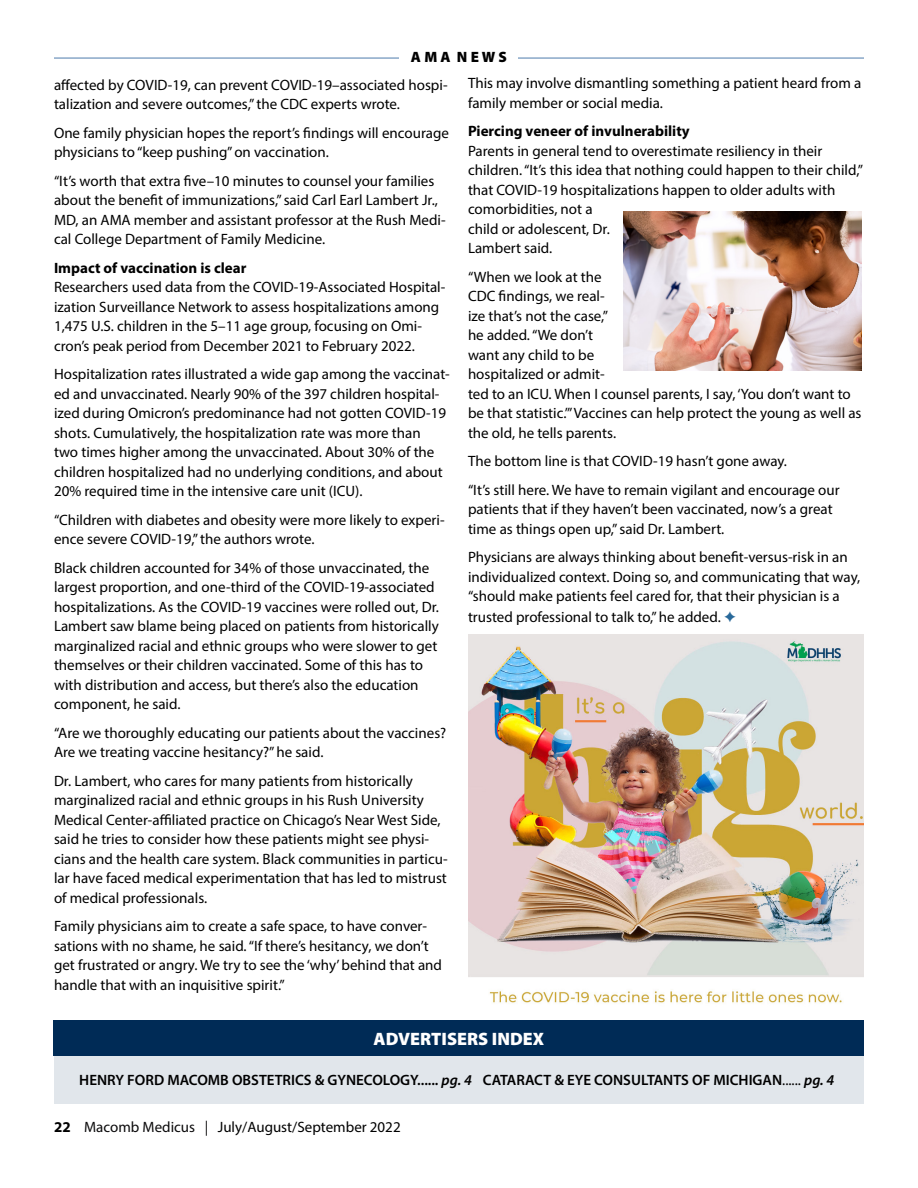
<style>
.page{position:relative;width:918px;height:1188px;background:#fff}
.page>*{position:absolute;margin:0;border:0;box-sizing:border-box;transform-origin:0 0}
.t1{font:900 18px "Myriad Pro";color:#fff}
.t2{font:15px/19.5px "Myriad Pro";color:#000}
.t3{font:600 15px "Myriad Pro";color:#000}
.t4{font:700 15px "Myriad Pro";color:#000}
.t5{font:900 15px "Myriad Pro";color:#000}
.s1{font-style:italic}
.s2{font-weight:400}
.s3{font-weight:700}
.s4{color:#0b0a0b}
</style>
<div class="page">
<img style="left:624px;top:212px;width:238px;height:159px">
<div style="left:54px;top:1049px;width:810px;height:54px;background:#e1e6eb"></div>
<div style="left:54px;top:1021px;width:810px;height:35px;background:#002b56"></div>
<hr style="left:54px;top:57px;width:810px;height:2px;background:#89a7c8">
<div style="left:400px;top:51px;width:118px;height:26px;background:#fff"></div>
<img style="left:468px;top:635px;width:396px;height:368px">
<p class="t5" style="left:411px;top:47px;width:98px">A M A N E W S</p>
<p class="t2" style="left:54px;top:75px;width:395px">affected by COVID-19, can prevent COVID-19–associated hospi&shy;talization and severe outcomes,” the CDC experts wrote.</p>
<p class="t2" style="left:54px;top:123px;width:396px">One family physician hopes the report’s findings will encourage physicians to “keep pushing” on vaccination.</p>
<p class="t2" style="left:54px;top:171px;width:393px">“It’s worth that extra five–10 minutes to counsel your families about the benefit of immunizations,” said Carl Earl Lambert Jr., MD, an AMA member and assistant professor at the Rush Medi&shy;cal College Department of Family Medicine.</p>
<p class="t4" style="left:54px;top:258px;width:194px">Impact of vaccination is clear</p>
<p class="t2" style="left:54px;top:277px;width:393px">Researchers used data from the COVID-19-Associated Hospital&shy;ization Surveillance Network to assess hospitalizations among 1,475 U.S. children in the 5–11 age group, focusing on Omi&shy;cron’s peak period from December 2021 to February 2022.</p>
<p class="t2" style="left:54px;top:364px;width:397px">Hospitalization rates illustrated a wide gap among the vaccinat&shy;ed and unvaccinated. Nearly 90% of the 397 children hospital&shy;ized during Omicron’s predominance had not gotten COVID-19 shots. Cumulatively, the hospitalization rate was more than<br>two times higher among the unvaccinated. About 30% of the children hospitalized had no underlying conditions, and about 20% required time in the intensive care unit (ICU).</p>
<p class="t2" style="left:54px;top:510px;width:392px">“Children with diabetes and obesity were more likely to experi&shy;ence severe COVID-19,” the authors wrote.</p>
<p class="t2" style="left:54px;top:558px;width:386px">Black children accounted for 34% of those unvaccinated, the largest proportion, and one-third of the COVID-19-associated hospitalizations. As the COVID-19 vaccines were rolled out, Dr.<br>Lambert saw blame being placed on patients from historically marginalized racial and ethnic groups who were slower to get themselves or their children vaccinated. Some of this has to with distribution and access, but there’s also the education component, he said.</p>
<p class="t2" style="left:54px;top:723px;width:394px">“Are we thoroughly educating our patients about the vaccines?<br>Are we treating vaccine hesitancy?” he said.</p>
<p class="t2" style="left:54px;top:771px;width:395px">Dr. Lambert, who cares for many patients from historically marginalized racial and ethnic groups in his Rush University Medical Center-affiliated practice on Chicago’s Near West Side, said he tries to consider how these patients might see physi&shy;cians and the health care system. Black communities in particu&shy;lar have faced medical experimentation that has led to mistrust of medical professionals.</p>
<p class="t2" style="left:54px;top:916px;width:390px">Family physicians aim to create a safe space, to have conver&shy;sations with no shame, he said. “If there’s hesitancy, we don’t get frustrated or angry. We try to see the ‘why’ behind that and handle that with an inquisitive spirit.”</p>
<p class="t2" style="left:468px;top:73px;width:395px">This may involve dismantling something a patient heard from a family member or social media.</p>
<p class="t4" style="left:468px;top:121px;width:223px">Piercing veneer of invulnerability</p>
<p class="t2" style="left:468px;top:141px;width:397px">Parents in general tend to overestimate resiliency in their children. “It’s this idea that nothing could happen to their child,” that COVID-19 hospitalizations happen to older adults with comorbidities, not a<br>child or adolescent, Dr.<br>Lambert said.</p>
<p class="t2" style="left:468px;top:267px;width:395px">“When we look at the<br>CDC findings, we real-<br>ize that’s not the case,”<br>he added. “We don’t<br>want any child to be<br>hospitalized or admit-<br>ted to an ICU. When I counsel parents, I say, ‘You don’t want to be that statistic.’” Vaccines can help protect the young as well as the old, he tells parents.</p>
<p class="t2" style="left:468px;top:451px;width:321px">The bottom line is that COVID-19 hasn’t gone away.</p>
<p class="t2" style="left:468px;top:480px;width:373px">“It’s still here. We have to remain vigilant and encourage our</p>
<p class="t2" style="left:468px;top:499px;width:366px">patients that if they haven’t been vaccinated, now’s a great time as things open up,” said Dr. Lambert.</p>
<p class="t2" style="left:468px;top:547px;width:394px">Physicians are always thinking about benefit-versus-risk in an individualized context. Doing so, and communicating that way, “should make patients feel cared for, that their physician is a</p>
<p class="t2" style="left:468px;top:607px;width:254px">trusted professional to talk to,” he added.</p>
<p class="t1" style="left:374px;top:1027px;width:172px">ADVERTISERS INDEX</p>
<p class="t3" style="left:79px;top:1070px;width:757px">HENRY FORD MACOMB OBSTETRICS &amp; GYNECOLOGY...... <span class="s1">pg. 4</span> CATARACT &amp; EYE CONSULTANTS OF MICHIGAN<span class="s2">......</span> <span class="s1">pg. 4</span></p>
<p class="t2" style="left:54px;top:1117px;width:348px"><span class="s3">22</span> <span class="s4">Macomb Medicus |</span> July/August/September 2022</p>
</div>
